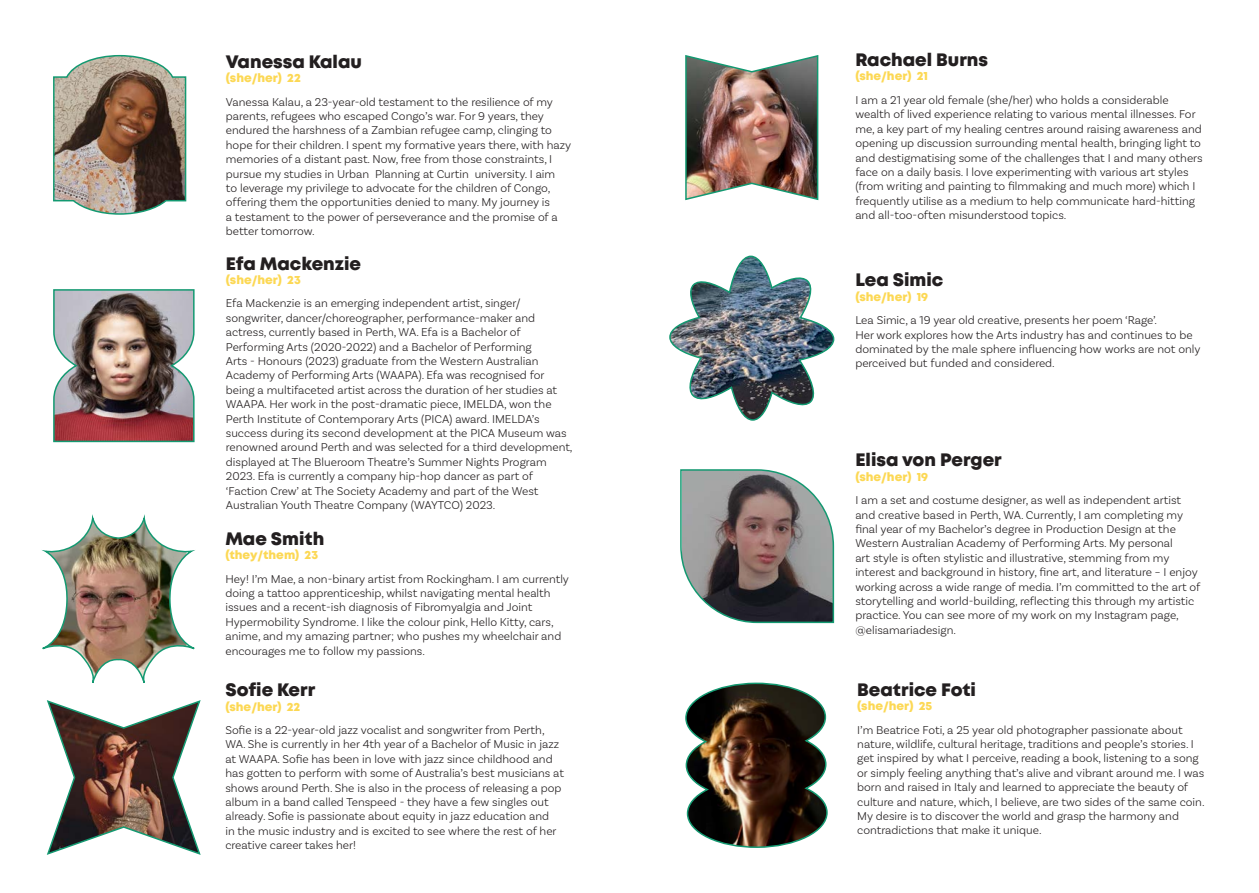
<style>
.page{position:relative;width:1259px;height:893px;background:#fff}
.page>*{position:absolute;margin:0;border:0;box-sizing:border-box;transform-origin:0 0}
.t1{font:18px "Mont Heavy DEMO";color:#231f20}
.t2{font:300 12px/14.4px "Basic Sans";color:#231f20}
.t3{font:12px "Mont Heavy DEMO";color:#fcd854}
.s1{font-family:"Basic Sans";font-weight:900}
</style>
<div class="page">
<img style="left:53px;top:289px;width:142px;height:154px">
<img style="left:42px;top:514px;width:159px;height:341px">
<img style="left:685px;top:55px;width:134px;height:146px">
<img style="left:670px;top:255px;width:165px;height:166px">
<img style="left:685px;top:682px;width:142px;height:166px">
<svg style="left:680px;top:469px;width:155px;height:155px;background:#827f7e"></svg>
<img style="left:53px;top:54px;width:134px;height:161px">
<p class="t1" style="left:226px;top:51px;width:138px">Vanessa Kalau</p>
<p class="t3" style="left:226px;top:71px;width:76px">(she<span class="s1">/</span>her) 22</p>
<p class="t2" style="left:226px;top:94px;width:347px">Vanessa Kalau, a 23-year-old testament to the resilience of my parents, refugees who escaped Congo’s war. For 9 years, they endured the harshness of a Zambian refugee camp, clinging to hope for their children. I spent my formative years there, with hazy memories of a distant past. Now, free from those constraints, I pursue my studies in Urban Planning at Curtin university. I aim<br>to leverage my privilege to advocate for the children of Congo, offering them the opportunities denied to many. My journey is<br>a testament to the power of perseverance and the promise of a better tomorrow.</p>
<p class="t1" style="left:226px;top:253px;width:137px">Efa Mackenzie</p>
<p class="t3" style="left:226px;top:273px;width:76px">(she<span class="s1">/</span>her) 23</p>
<p class="t2" style="left:226px;top:296px;width:348px">Efa Mackenzie is an emerging independent artist, singer/ songwriter, dancer/choreographer, performance-maker and actress, currently based in Perth, WA. Efa is a Bachelor of Performing Arts (2020-2022) and a Bachelor of Performing<br>Arts - Honours (2023) graduate from the Western Australian Academy of Performing Arts (WAAPA). Efa was recognised for being a multifaceted artist across the duration of her studies at WAAPA. Her work in the post-dramatic piece, IMELDA, won the Perth Institute of Contemporary Arts (PICA) award. IMELDA’s success during its second development at the PICA Museum was renowned around Perth and was selected for a third development, displayed at The Blueroom Theatre’s Summer Nights Program 2023. Efa is currently a company hip-hop dancer as part of ‘Faction Crew’ at The Society Academy and part of the West Australian Youth Theatre Company (WAYTCO) 2023.</p>
<p class="t1" style="left:225px;top:528px;width:100px">Mae Smith</p>
<p class="t3" style="left:225px;top:548px;width:94px">(they<span class="s1">/</span>them) 23</p>
<p class="t2" style="left:225px;top:571px;width:345px">Hey! I’m Mae, a non-binary artist from Rockingham. I am currently doing a tattoo apprenticeship, whilst navigating mental health issues and a recent-ish diagnosis of Fibromyalgia and Joint Hypermobility Syndrome. I like the colour pink, Hello Kitty, cars, anime, and my amazing partner; who pushes my wheelchair and encourages me to follow my passions.</p>
<p class="t1" style="left:225px;top:680px;width:91px">Sofie Kerr</p>
<p class="t3" style="left:225px;top:699px;width:76px">(she<span class="s1">/</span>her) 22</p>
<p class="t2" style="left:225px;top:723px;width:340px">Sofie is a 22-year-old jazz vocalist and songwriter from Perth, WA. She is currently in her 4th year of a Bachelor of Music in jazz at WAAPA. Sofie has been in love with jazz since childhood and has gotten to perform with some of Australia’s best musicians at shows around Perth. She is also in the process of releasing a pop album in a band called Tenspeed - they have a few singles out already. Sofie is passionate about equity in jazz education and<br>in the music industry and is excited to see where the rest of her creative career takes her!</p>
<p class="t1" style="left:855px;top:50px;width:134px">Rachael Burns</p>
<p class="t3" style="left:855px;top:69px;width:74px">(she<span class="s1">/</span>her) 21</p>
<p class="t2" style="left:855px;top:93px;width:349px">I am a 21 year old female (she/her) who holds a considerable wealth of lived experience relating to various mental illnesses. For me, a key part of my healing centres around raising awareness and opening up discussion surrounding mental health, bringing light to and destigmatising some of the challenges that I and many others face on a daily basis. I love experimenting with various art styles (from writing and painting to filmmaking and much more) which I frequently utilise as a medium to help communicate hard-hitting and all-too-often misunderstood topics.</p>
<p class="t1" style="left:855px;top:270px;width:89px">Lea Simic</p>
<p class="t3" style="left:855px;top:290px;width:74px">(she<span class="s1">/</span>her) 19</p>
<p class="t2" style="left:855px;top:313px;width:303px">Lea Simic, a 19 year old creative, presents her poem ‘Rage’.</p>
<p class="t2" style="left:855px;top:327px;width:347px">Her work explores how the Arts industry has and continues to be dominated by the male sphere influencing how works are not only perceived but funded and considered.</p>
<p class="t1" style="left:855px;top:450px;width:148px">Elisa von Perger</p>
<p class="t3" style="left:855px;top:470px;width:74px">(she<span class="s1">/</span>her) 19</p>
<p class="t2" style="left:855px;top:493px;width:346px">I am a set and costume designer, as well as independent artist and creative based in Perth, WA. Currently, I am completing my final year of my Bachelor’s degree in Production Design at the Western Australian Academy of Performing Arts. My personal<br>art style is often stylistic and illustrative, stemming from my interest and background in history, fine art, and literature – I enjoy working across a wide range of media. I’m committed to the art of storytelling and world-building, reflecting this through my artistic practice. You can see more of my work on my Instagram page, @elisamariadesign.</p>
<p class="t1" style="left:857px;top:679px;width:120px">Beatrice Foti</p>
<p class="t3" style="left:857px;top:699px;width:76px">(she<span class="s1">/</span>her) 25</p>
<p class="t2" style="left:857px;top:722px;width:349px">I’m Beatrice Foti, a 25 year old photographer passionate about nature, wildlife, cultural heritage, traditions and people’s stories. I get inspired by what I perceive, reading a book, listening to a song or simply feeling anything that’s alive and vibrant around me. I was born and raised in Italy and learned to appreciate the beauty of culture and nature, which, I believe, are two sides of the same coin.<br>My desire is to discover the world and grasp the harmony and contradictions that make it unique.</p>
</div>
